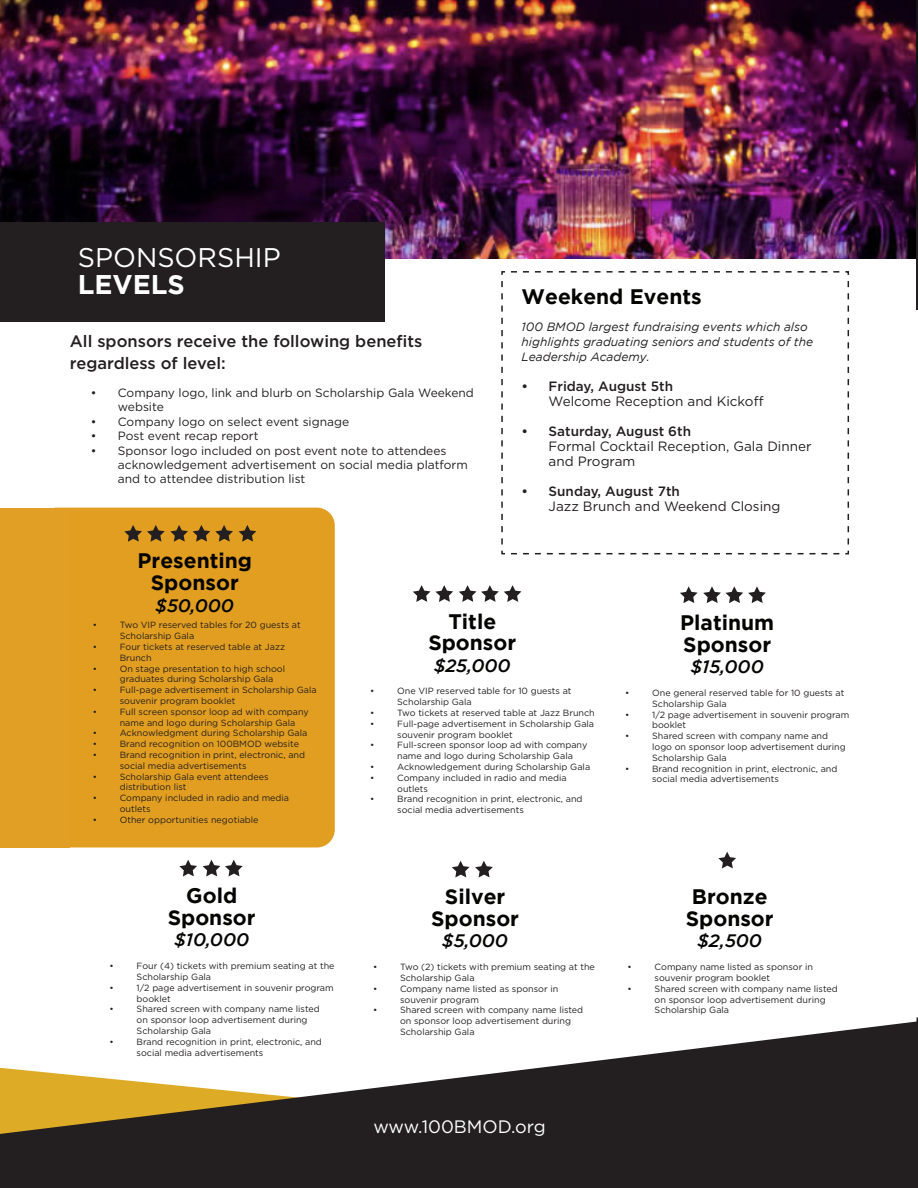
<style>
.page{position:relative;width:918px;height:1188px;background:#fff}
.page>*{position:absolute;margin:0;border:0;box-sizing:border-box;transform-origin:0 0}
.t1{font:27px "Gotham";color:#fff}
.t2{font:700 27px "Gotham";color:#fff}
.t3{font:700 21px/21.6px "Gotham";color:#040503;text-align:center}
.t4{font:italic 500 18px "Gotham";color:#040503}
.t5{font:18px "Gotham";color:#fff}
.t6{font:500 16.5px/21.6px "Gotham";color:#231f20}
.t7{font:13.5px/15px "Gotham";color:#231f20}
.t8{font:12px/14.4px "Gotham";color:#231f20}
.t9{font:italic 12px/15px "Gotham";color:#231f20}
.t10{font:9px/10.8px "Gotham";color:#231f20}
.s1{font-weight:500}
</style>
<div class="page">
<img style="left:0;top:0;width:918px;height:258px">
<svg style="left:0;top:1021px;width:917px;height:167px;fill:#231f20"></svg>
<div style="left:0;top:222px;width:384px;height:99px;background:#231f20"></div>
<div style="left:39px;top:508px;width:296px;height:340px;background:#e29e21;border-radius:18px"></div>
<svg style="left:124px;top:525px;width:109px;height:17px"></svg>
<svg style="left:239px;top:525px;width:17px;height:17px"></svg>
<svg style="left:413px;top:585px;width:40px;height:17px"></svg>
<svg style="left:459px;top:585px;width:62px;height:17px"></svg>
<svg style="left:680px;top:586px;width:86px;height:17px"></svg>
<svg style="left:179px;top:860px;width:18px;height:17px"></svg>
<svg style="left:203px;top:860px;width:40px;height:17px"></svg>
<svg style="left:452px;top:861px;width:41px;height:17px"></svg>
<svg style="left:718px;top:852px;width:18px;height:17px"></svg>
<hr style="left:917px;top:1017px;width:1px;height:171px;background:#231f20">
<hr style="left:916px;top:210px;width:2px;height:100px;background:#231f20">
<div style="left:0;top:508px;width:70px;height:340px;background:#e29f26"></div>
<svg style="left:501px;top:271px;width:349px;height:284px"></svg>
<p class="t1" style="left:78px;top:240px;width:205px">SPONSORSHIP</p>
<p class="t2" style="left:78px;top:268px;width:109px">LEVELS</p>
<p class="t6" style="left:70px;top:331px;width:354px">All sponsors receive the following benefits regardless of level:</p>
<p class="t8" style="left:118px;top:385px;width:357px;text-indent:-27px">• Company logo, link and blurb on Scholarship Gala Weekend website</p>
<p class="t8" style="left:91px;top:414px;width:260px">• Company logo on select event signage</p>
<p class="t8" style="left:91px;top:428px;width:169px">• Post event recap report</p>
<p class="t8" style="left:118px;top:443px;width:351px;text-indent:-27px">• Sponsor logo included on post event note to attendees acknowledgement advertisement on social media platform and to attendee distribution list</p>
<p class="t3" style="left:522px;top:285px;width:182px">Weekend Events</p>
<p class="t9" style="left:522px;top:319px;width:293px">100 BMOD largest fundraising events which also highlights graduating seniors and students of the<br>Leadership Academy.</p>
<p class="t7" style="left:549px;top:379px;width:216px;text-indent:-27px"><span class="s1">• Friday, August 5th<br></span>Welcome Reception and Kickoff</p>
<p class="t7" style="left:549px;top:424px;width:264px;text-indent:-27px"><span class="s1">• Saturday, August 6th<br></span>Formal Cocktail Reception, Gala Dinner and Program</p>
<p class="t7" style="left:549px;top:484px;width:233px;text-indent:-27px"><span class="s1">• Sunday, August 7th<br></span>Jazz Brunch and Weekend Closing</p>
<p class="t3" style="left:138px;top:550px;width:116px">Presenting<br>Sponsor</p>
<p class="t4" style="left:156px;top:595px;width:80px">$50,000</p>
<p class="t10" style="left:93px;top:620px;width:6px">•</p>
<p class="t10" style="left:120px;top:620px;width:182px">Two VIP reserved tables for 20 guests at<br>Scholarship Gala</p>
<p class="t10" style="left:93px;top:641px;width:6px">•</p>
<p class="t10" style="left:120px;top:641px;width:167px">Four tickets at reserved table at Jazz<br>Brunch</p>
<p class="t10" style="left:93px;top:663px;width:6px">•</p>
<p class="t10" style="left:120px;top:663px;width:167px">On stage presentation to high school graduates during Scholarship Gala</p>
<p class="t10" style="left:93px;top:684px;width:6px">•</p>
<p class="t10" style="left:120px;top:684px;width:198px">Full-page advertisement in Scholarship Gala souvenir program booklet</p>
<p class="t10" style="left:93px;top:706px;width:6px">•</p>
<p class="t10" style="left:120px;top:706px;width:191px">Full screen sponsor loop ad with company name and logo during Scholarship Gala</p>
<p class="t10" style="left:93px;top:728px;width:6px">•</p>
<p class="t10" style="left:120px;top:728px;width:189px">Acknowledgment during Scholarship Gala</p>
<p class="t10" style="left:93px;top:738px;width:6px">•</p>
<p class="t10" style="left:120px;top:738px;width:181px">Brand recognition on 100BMOD website</p>
<p class="t10" style="left:93px;top:749px;width:6px">•</p>
<p class="t10" style="left:120px;top:749px;width:187px">Brand recognition in print, electronic, and social media advertisements</p>
<p class="t10" style="left:93px;top:771px;width:6px">•</p>
<p class="t10" style="left:120px;top:771px;width:150px">Scholarship Gala event attendees distribution list</p>
<p class="t10" style="left:93px;top:792px;width:6px">•</p>
<p class="t10" style="left:120px;top:792px;width:171px">Company included in radio and media outlets</p>
<p class="t10" style="left:93px;top:814px;width:6px">•</p>
<p class="t10" style="left:120px;top:814px;width:140px">Other opportunities negotiable</p>
<p class="t3" style="left:168px;top:885px;width:89px">Gold<br>Sponsor</p>
<p class="t4" style="left:174px;top:930px;width:76px">$10,000</p>
<p class="t10" style="left:110px;top:960px;width:6px">•</p>
<p class="t10" style="left:137px;top:960px;width:199px">Four (4) tickets with premium seating at the<br>Scholarship Gala</p>
<p class="t10" style="left:110px;top:982px;width:6px">•</p>
<p class="t10" style="left:137px;top:982px;width:199px">1/2 page advertisement in souvenir program booklet</p>
<p class="t10" style="left:110px;top:1004px;width:6px">•</p>
<p class="t10" style="left:137px;top:1004px;width:185px">Shared screen with company name listed on sponsor loop advertisement during<br>Scholarship Gala</p>
<p class="t10" style="left:110px;top:1036px;width:6px">•</p>
<p class="t10" style="left:137px;top:1036px;width:187px">Brand recognition in print, electronic, and social media advertisements</p>
<p class="t3" style="left:428px;top:610px;width:89px">Title<br>Sponsor</p>
<p class="t4" style="left:434px;top:655px;width:78px">$25,000</p>
<p class="t10" style="left:370px;top:686px;width:6px">•</p>
<p class="t10" style="left:397px;top:686px;width:176px">One VIP reserved table for 10 guests at<br>Scholarship Gala</p>
<p class="t10" style="left:370px;top:707px;width:6px">•</p>
<p class="t10" style="left:397px;top:707px;width:199px">Two tickets at reserved table at Jazz Brunch</p>
<p class="t10" style="left:370px;top:718px;width:6px">•</p>
<p class="t10" style="left:397px;top:718px;width:198px">Full-page advertisement in Scholarship Gala souvenir program booklet</p>
<p class="t10" style="left:370px;top:740px;width:6px">•</p>
<p class="t10" style="left:397px;top:740px;width:192px">Full-screen sponsor loop ad with company name and logo during Scholarship Gala</p>
<p class="t10" style="left:370px;top:761px;width:6px">•</p>
<p class="t10" style="left:397px;top:761px;width:195px">Acknowledgement during Scholarship Gala</p>
<p class="t10" style="left:370px;top:772px;width:6px">•</p>
<p class="t10" style="left:397px;top:772px;width:171px">Company included in radio and media outlets</p>
<p class="t10" style="left:370px;top:794px;width:6px">•</p>
<p class="t10" style="left:397px;top:794px;width:187px">Brand recognition in print, electronic, and social media advertisements</p>
<p class="t3" style="left:431px;top:886px;width:89px">Silver<br>Sponsor</p>
<p class="t4" style="left:442px;top:931px;width:67px">$5,000</p>
<p class="t10" style="left:373px;top:961px;width:6px">•</p>
<p class="t10" style="left:400px;top:961px;width:196px">Two (2) tickets with premium seating at the<br>Scholarship Gala</p>
<p class="t10" style="left:373px;top:983px;width:6px">•</p>
<p class="t10" style="left:400px;top:983px;width:160px">Company name listed as sponsor in souvenir program</p>
<p class="t10" style="left:373px;top:1005px;width:6px">•</p>
<p class="t10" style="left:400px;top:1005px;width:185px">Shared screen with company name listed on sponsor loop advertisement during<br>Scholarship Gala</p>
<p class="t3" style="left:680px;top:611px;width:95px;text-align:left">Platinum<br>Sponsor</p>
<p class="t4" style="left:691px;top:657px;width:74px">$15,000</p>
<p class="t10" style="left:625px;top:687px;width:6px">•</p>
<p class="t10" style="left:652px;top:687px;width:194px">One general reserved table for 10 guests at<br>Scholarship Gala</p>
<p class="t10" style="left:625px;top:709px;width:6px">•</p>
<p class="t10" style="left:652px;top:709px;width:199px">1/2 page advertisement in souvenir program booklet</p>
<p class="t10" style="left:625px;top:730px;width:6px">•</p>
<p class="t10" style="left:652px;top:730px;width:195px">Shared screen with company name and logo on sponsor loop advertisement during<br>Scholarship Gala</p>
<p class="t10" style="left:625px;top:763px;width:6px">•</p>
<p class="t10" style="left:652px;top:763px;width:187px">Brand recognition in print, electronic, and social media advertisements</p>
<p class="t3" style="left:686px;top:886px;width:89px;text-align:left">Bronze<br>Sponsor</p>
<p class="t4" style="left:697px;top:931px;width:66px">$2,500</p>
<p class="t10" style="left:628px;top:961px;width:6px">•</p>
<p class="t10" style="left:655px;top:961px;width:160px">Company name listed as sponsor in souvenir program booklet</p>
<p class="t10" style="left:628px;top:983px;width:6px">•</p>
<p class="t10" style="left:655px;top:983px;width:185px">Shared screen with company name listed on sponsor loop advertisement during<br>Scholarship Gala</p>
<p class="t5" style="left:373px;top:1115px;width:174px">www.100BMOD.org</p>
</div>
